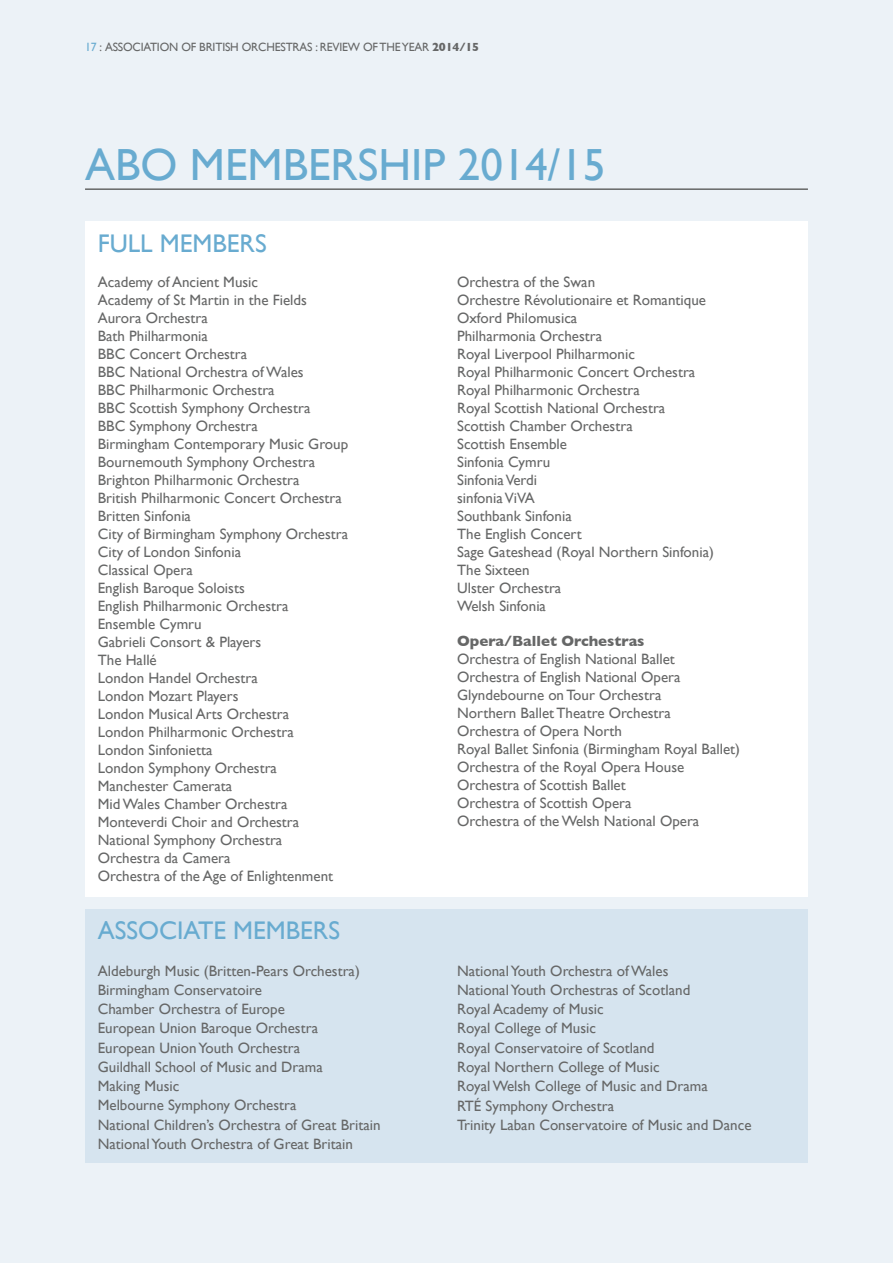
<style>
.page{position:relative;width:893px;height:1263px;background:#ecf2f7}
.page>*{position:absolute;margin:0;border:0;box-sizing:border-box;transform-origin:0 0}
.t1{font:45px "Gill Sans";color:#68abd0}
.t2{font:25.5px "Gill Sans";color:#68abd0}
.t3{font:15px/18px "Gill Sans";color:#666767}
.t4{font:700 15px "Gill Sans";color:#666767}
.t5{font:12px "Gill Sans";letter-spacing:-.015em;color:#666767}
.s1{color:#68abd0}
.s2{font-weight:700}
</style>
<div class="page">
<hr style="left:85px;top:188px;width:723px;height:2px;background:#666767">
<div style="left:85px;top:909px;width:723px;height:253px;background:#d6e4ef"></div>
<div style="left:85px;top:221px;width:723px;height:675px;background:#fff"></div>
<p class="t5" style="left:85px;top:40px;width:396px"><span class="s1">17</span> : ASSOCIATION OF BRITISH ORCHESTRAS : REVIEW OF THE YEAR <span class="s2">2014/15</span></p>
<h1 class="t1" style="left:85px;top:138px;width:522px">ABO MEMBERSHIP 2014/15</h1>
<h2 class="t2" style="left:98px;top:228px;width:170px">FULL MEMBERS</h2>
<p class="t3" style="left:98px;top:272px;width:252px">Academy of Ancient Music<br>Academy of St Martin in the Fields<br>Aurora Orchestra<br>Bath Philharmonia<br>BBC Concert Orchestra<br>BBC National Orchestra of Wales<br>BBC Philharmonic Orchestra<br>BBC Scottish Symphony Orchestra<br>BBC Symphony Orchestra<br>Birmingham Contemporary Music Group<br>Bournemouth Symphony Orchestra<br>Brighton Philharmonic Orchestra<br>British Philharmonic Concert Orchestra<br>Britten Sinfonia<br>City of Birmingham Symphony Orchestra<br>City of London Sinfonia<br>Classical Opera<br>English Baroque Soloists<br>English Philharmonic Orchestra<br>Ensemble Cymru<br>Gabrieli Consort &amp; Players<br>The Hallé<br>London Handel Orchestra<br>London Mozart Players<br>London Musical Arts Orchestra<br>London Philharmonic Orchestra<br>London Sinfonietta<br>London Symphony Orchestra<br>Manchester Camerata<br>Mid Wales Chamber Orchestra<br>Monteverdi Choir and Orchestra<br>National Symphony Orchestra<br>Orchestra da Camera<br>Orchestra of the Age of Enlightenment</p>
<p class="t3" style="left:457px;top:272px;width:258px">Orchestra of the Swan<br>Orchestre Révolutionaire et Romantique<br>Oxford Philomusica<br>Philharmonia Orchestra<br>Royal Liverpool Philharmonic<br>Royal Philharmonic Concert Orchestra<br>Royal Philharmonic Orchestra<br>Royal Scottish National Orchestra<br>Scottish Chamber Orchestra<br>Scottish Ensemble<br>Sinfonia Cymru<br>Sinfonia Verdi<br>sinfonia ViVA<br>Southbank Sinfonia<br>The English Concert<br>Sage Gateshead (Royal Northern Sinfonia)<br>The Sixteen<br>Ulster Orchestra<br>Welsh Sinfonia</p>
<p class="t4" style="left:457px;top:629px;width:189px">Opera/Ballet Orchestras</p>
<p class="t3" style="left:457px;top:650px;width:284px">Orchestra of English National Ballet Orchestra of English National Opera Glyndebourne on Tour Orchestra<br>Northern Ballet Theatre Orchestra<br>Orchestra of Opera North<br>Royal Ballet Sinfonia (Birmingham Royal Ballet)<br>Orchestra of the Royal Opera House Orchestra of Scottish Ballet<br>Orchestra of Scottish Opera<br>Orchestra of the Welsh National Opera</p>
<h2 class="t2" style="left:98px;top:916px;width:244px">ASSOCIATE MEMBERS</h2>
<p class="t3" style="left:98px;top:961px;width:284px;line-height:19.2px">Aldeburgh Music (Britten-Pears Orchestra)<br>Birmingham Conservatoire<br>Chamber Orchestra of Europe<br>European Union Baroque Orchestra<br>European Union Youth Orchestra<br>Guildhall School of Music and Drama<br>Making Music<br>Melbourne Symphony Orchestra<br>National Children’s Orchestra of Great Britain National Youth Orchestra of Great Britain</p>
<p class="t3" style="left:457px;top:961px;width:296px;line-height:19.2px">National Youth Orchestra of Wales<br>National Youth Orchestras of Scotland<br>Royal Academy of Music<br>Royal College of Music<br>Royal Conservatoire of Scotland<br>Royal Northern College of Music<br>Royal Welsh College of Music and Drama<br>RTÉ Symphony Orchestra<br>Trinity Laban Conservatoire of Music and Dance</p>
</div>
